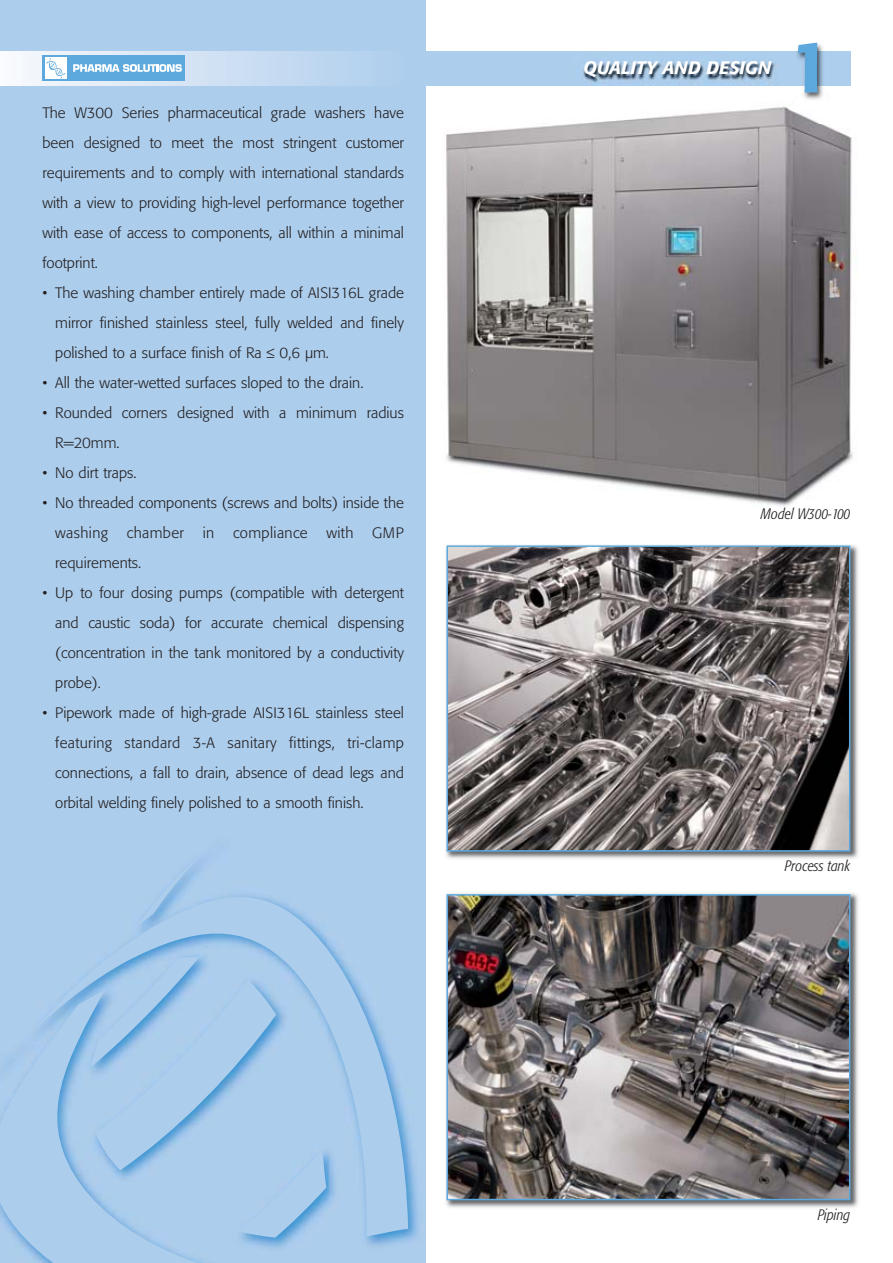
<style>
.page{position:relative;width:893px;height:1263px;background:#fff}
.page>*{position:absolute;margin:0;border:0;box-sizing:border-box;transform-origin:0 0}
.t1{font:500 72px "Formata";color:#5da9dd}
.t2{font:italic 500 18px "Formata";color:#fff}
.t3{font:300 15px/30px "Formata";color:#231f20;text-align:justify}
.t4{font:italic 300 condensed 15px "Formata";color:#231f20}
.t5{font:300 15px "Formata";letter-spacing:.025em;color:#231f20}
</style>
<div class="page">
<div style="left:0;top:0;width:425px;height:1263px;background:#accdec"></div>
<svg style="left:0;top:862px;width:418px;height:401px"></svg>
<div style="left:404px;top:51px;width:446px;height:34px;background:#accdec"></div>
<div style="left:0;top:51px;width:404px;height:34px;background:linear-gradient(to right,#f7f8fd,#afceec)"></div>
<img style="left:445px;top:110px;width:408px;height:396px">
<img style="left:445px;top:893px;width:414px;height:315px">
<img style="left:449px;top:897px;width:398px;height:300px">
<div style="left:446px;top:894px;width:404px;height:306px;border:2px solid #5da9dd"></div>
<img style="left:744px;top:43px;width:109px;height:81px">
<img style="left:784px;top:51px;width:66px;height:34px">
<img style="left:571px;top:46px;width:213px;height:47px">
<div style="left:43px;top:55px;width:142px;height:26px;background:#5da9dd"></div>
<div style="left:45px;top:57px;width:22px;height:22px;background:#fff"></div>
<svg style="left:46px;top:57px;width:20px;height:22px"></svg>
<svg style="left:73px;top:64px;width:109px;height:8px"></svg>
<img style="left:445px;top:545px;width:414px;height:314px">
<img style="left:449px;top:548px;width:398px;height:301px">
<div style="left:446px;top:545px;width:404px;height:307px;border:2px solid #5da9dd"></div>
<p class="t3" style="left:43px;top:99px;width:363px">The W300 Series pharmaceutical grade washers have been designed to meet the most stringent customer requirements and to comply with international standards with a view to providing high-level performance together with ease of access to components, all within a minimal footprint.</p>
<p class="t3" style="left:55px;top:279px;width:350px;text-indent:-13px">• The washing chamber entirely made of AISI316L grade mirror finished stainless steel, fully welded and finely polished to a surface finish of Ra ≤ 0,6 µm.</p>
<p class="t3" style="left:43px;top:369px;width:322px">• All the water-wetted surfaces sloped to the drain.</p>
<p class="t3" style="left:55px;top:399px;width:350px;text-indent:-13px">• Rounded corners designed with a minimum radius<br>R=20mm.</p>
<p class="t3" style="left:43px;top:459px;width:95px">• No dirt traps.</p>
<p class="t3" style="left:55px;top:489px;width:350px;text-indent:-13px">• No threaded components (screws and bolts) inside the washing</p>
<p class="t5" style="left:127px;top:526px;width:59px">chamber</p>
<p class="t3" style="left:203px;top:519px;width:13px">in</p>
<p class="t5" style="left:233px;top:526px;width:76px">compliance</p>
<p class="t3" style="left:327px;top:519px;width:28px">with</p>
<p class="t3" style="left:372px;top:519px;width:33px">GMP</p>
<p class="t3" style="left:55px;top:549px;width:87px">requirements.</p>
<p class="t3" style="left:55px;top:579px;width:350px;text-indent:-13px">• Up to four dosing pumps (compatible with detergent and caustic soda) for accurate chemical dispensing (concentration in the tank monitored by a conductivity probe).</p>
<p class="t3" style="left:55px;top:699px;width:350px;text-indent:-13px">• Pipework made of high-grade AISI316L stainless steel featuring standard 3-A sanitary fittings, tri-clamp connections, a fall to drain, absence of dead legs and orbital welding finely polished to a smooth finish.</p>
<p class="t2" style="left:584px;top:60px;width:189px">QUALITY AND DESIGN</p>
<h1 class="t1" style="left:789px;top:35px;width:43px">1</h1>
<p class="t4" style="left:761px;top:507px;width:91px">Model W300-100</p>
<p class="t4" style="left:785px;top:860px;width:67px">Process tank</p>
<p class="t4" style="left:818px;top:1209px;width:34px">Piping</p>
</div>
